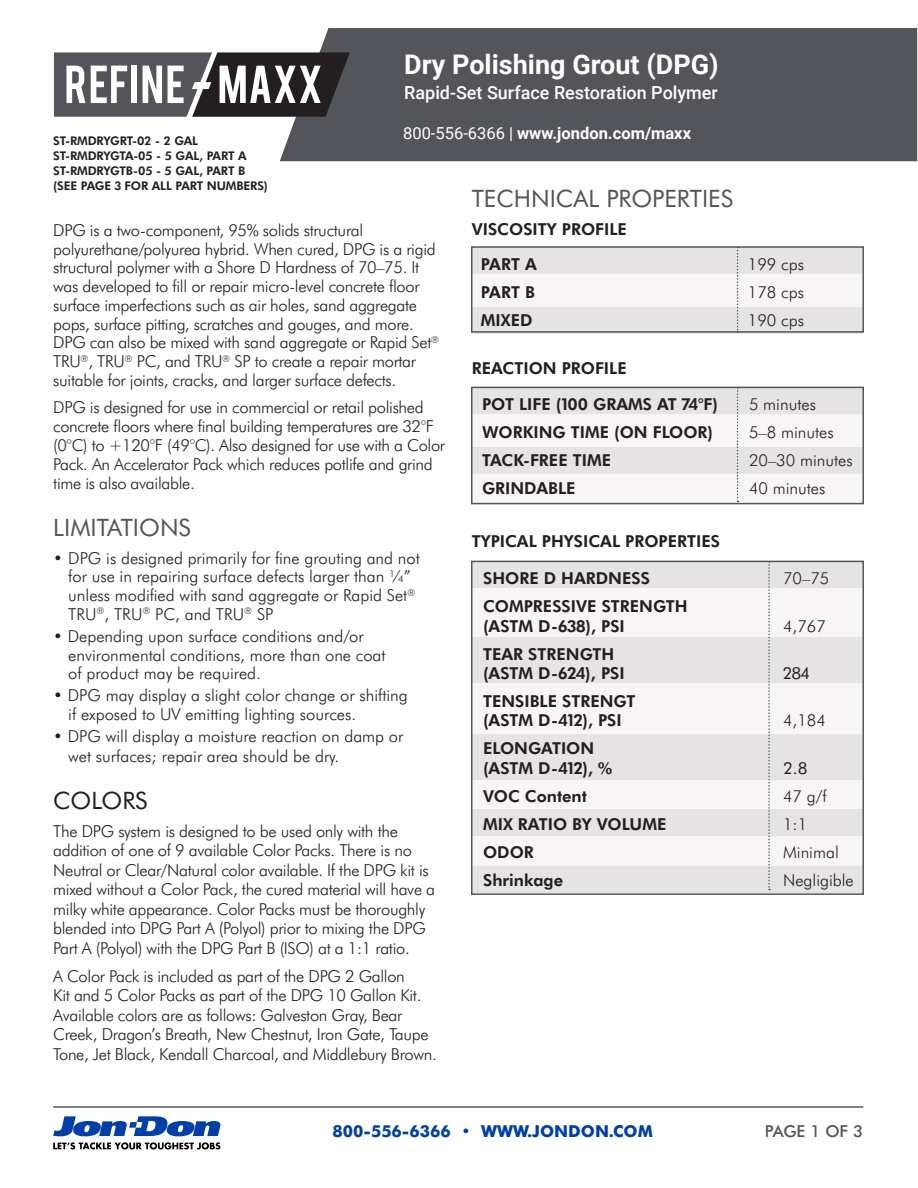
<style>
.page{position:relative;width:918px;height:1188px;background:#fff}
.page>*{position:absolute;margin:0;border:0;box-sizing:border-box;transform-origin:0 0}
.t1{font:700 27px "Roboto";color:#fff}
.t2{font:24px "Futura BT";color:#54555a}
.t3{font:24px "Futura BT";color:#231f20}
.t4{font:500 18px "Roboto";color:#fff}
.t5{font:300 16.5px/19.5px "Futura BT";letter-spacing:-.02em;color:#231f20}
.t6{font:300 16.5px/18.8px "Futura BT";color:#231f20}
.t7{font:700 16.5px/19.5px "Futura BT";color:#231f20}
.t8{font:700 16.5px "Roboto";color:#fff}
.JD_FOOTER_reg-center{font:800 16.5px "Futura BT";color:#0040a6}
.JD_FOOTER_reg-center-2{font:500 16.5px "Futura BT";letter-spacing:-.01em;color:#54555a}
.t9{font:16.5px "Futura BT";color:#231f20}
.t10{font:700 12px "Futura BT";letter-spacing:-.01em;color:#231f20}
.s1{font-weight:400}
</style>
<div class="page">
<div style="left:279px;top:28px;width:639px;height:133px;background:#54555a"></div>
<svg style="left:54px;top:52px;width:296px;height:65px"></svg>
<hr style="left:53px;top:1106px;width:810px;height:2px;background:#54555a">
<div style="left:472px;top:247px;width:391px;height:86px;background:#f8f5f6"></div>
<div style="left:472px;top:561px;width:392px;height:329px;background:#f8f5f6"></div>
<div style="left:472px;top:247px;width:391px;height:27px;background:#e6e3e5"></div>
<div style="left:472px;top:307px;width:391px;height:27px;background:#e6e3e5"></div>
<div style="left:472px;top:561px;width:391px;height:27px;background:#e6e3e5"></div>
<div style="left:472px;top:637px;width:391px;height:46px;background:#e6e3e5"></div>
<div style="left:472px;top:734px;width:391px;height:45px;background:#e6e3e5"></div>
<div style="left:472px;top:809px;width:392px;height:27px;background:#e6e3e5"></div>
<div style="left:472px;top:866px;width:392px;height:27px;background:#e6e3e5"></div>
<svg style="left:737px;top:249px;width:2px;height:81px"></svg>
<svg style="left:768px;top:564px;width:2px;height:326px"></svg>
<div style="left:471px;top:246px;width:393px;height:87px;border:2px solid #54555a"></div>
<div style="left:471px;top:561px;width:393px;height:334px;border:2px solid #54555a"></div>
<svg style="left:53px;top:1116px;width:168px;height:20px"></svg>
<svg style="left:53px;top:1142px;width:167px;height:8px"></svg>
<div style="left:472px;top:387px;width:391px;height:117px;background:#f8f5f6"></div>
<div style="left:472px;top:387px;width:391px;height:27px;background:#e6e3e5"></div>
<div style="left:472px;top:447px;width:391px;height:27px;background:#e6e3e5"></div>
<svg style="left:737px;top:390px;width:2px;height:111px"></svg>
<div style="left:471px;top:387px;width:393px;height:117px;border:2px solid #54555a"></div>
<p class="t1" style="left:404px;top:45px;width:316px">Dry Polishing Grout (DPG)</p>
<p class="t4" style="left:404px;top:80px;width:315px">Rapid-Set Surface Restoration Polymer</p>
<p class="t8" style="left:403px;top:122px;width:289px"><span class="s1">800-556-6366 |</span> www.jondon.com/maxx</p>
<p class="t10" style="left:53px;top:133px;width:146px">ST-RMDRYGRT-02 - 2 GAL</p>
<p class="t10" style="left:53px;top:148px;width:195px">ST-RMDRYGTA-05 - 5 GAL, PART A</p>
<p class="t10" style="left:53px;top:163px;width:193px">ST-RMDRYGTB-05 - 5 GAL, PART B</p>
<p class="t10" style="left:53px;top:178px;width:216px">(SEE PAGE 3 FOR ALL PART NUMBERS)</p>
<p class="t2" style="left:472px;top:182px;width:263px">TECHNICAL PROPERTIES</p>
<p class="t7" style="left:472px;top:219px;width:157px">VISCOSITY PROFILE</p>
<p class="t5" style="left:53px;top:220px;width:387px;line-height:18.8px">DPG is a two-component, 95% solids structural polyurethane/polyurea hybrid. When cured, DPG is a rigid structural polymer with a Shore D Hardness of 70–75. It was developed to fill or repair micro-level concrete floor surface imperfections such as air holes, sand aggregate pops, surface pitting, scratches and gouges, and more.<br>DPG can also be mixed with sand aggregate or Rapid Set<sup>® </sup>TRU<sup>®</sup>, TRU<sup>®</sup> PC, and TRU<sup>®</sup> SP to create a repair mortar suitable for joints, cracks, and larger surface defects.</p>
<p class="t5" style="left:53px;top:397px;width:393px;line-height:18.9px">DPG is designed for use in commercial or retail polished concrete floors where final building temperatures are 32°F (0°C) to +120°F (49°C). Also designed for use with a Color Pack. An Accelerator Pack which reduces potlife and grind time is also available.</p>
<p class="t2" style="left:53px;top:511px;width:139px">LIMITATIONS</p>
<p class="t6" style="left:68px;top:548px;width:353px;text-indent:-15px">• DPG is designed primarily for fine grouting and not for use in repairing surface defects larger than ¼” unless modified with sand aggregate or Rapid Set<sup>® </sup>TRU<sup>®</sup>, TRU<sup>®</sup> PC, and TRU<sup>®</sup> SP</p>
<p class="t6" style="left:68px;top:626px;width:319px;text-indent:-15px">• Depending upon surface conditions and/or environmental conditions, more than one coat of product may be required.</p>
<p class="t6" style="left:68px;top:686px;width:341px;text-indent:-15px">• DPG may display a slight color change or shifting if exposed to UV emitting lighting sources.</p>
<p class="t6" style="left:68px;top:726px;width:337px;line-height:19.5px;text-indent:-15px">• DPG will display a moisture reaction on damp or wet surfaces; repair area should be dry.</p>
<p class="t3" style="left:53px;top:784px;width:96px">COLORS</p>
<p class="t5" style="left:53px;top:821px;width:384px">The DPG system is designed to be used only with the addition of one of 9 available Color Packs. There is no Neutral or Clear/Natural color available. If the DPG kit is mixed without a Color Pack, the cured material will have a milky white appearance. Color Packs must be thoroughly blended into DPG Part A (Polyol) prior to mixing the DPG Part A (Polyol) with the DPG Part B (ISO) at a 1:1 ratio.</p>
<p class="t5" style="left:53px;top:966px;width:385px">A Color Pack is included as part of the DPG 2 Gallon<br>Kit and 5 Color Packs as part of the DPG 10 Gallon Kit.<br>Available colors are as follows: Galveston Gray, Bear Creek, Dragon’s Breath, New Chestnut, Iron Gate, Taupe Tone, Jet Black, Kendall Charcoal, and Middlebury Brown.</p>
<p class="t7" style="left:481px;top:253px;width:57px">PART A</p>
<p class="t5" style="left:748px;top:254px;width:58px">199 cps</p>
<p class="t7" style="left:481px;top:281px;width:55px">PART B</p>
<p class="t5" style="left:748px;top:282px;width:58px">178 cps</p>
<p class="t7" style="left:481px;top:309px;width:53px">MIXED</p>
<p class="t5" style="left:748px;top:310px;width:58px">190 cps</p>
<p class="t7" style="left:472px;top:357px;width:157px">REACTION PROFILE</p>
<p class="t7" style="left:482px;top:394px;width:237px">POT LIFE (100 GRAMS AT 74°F)</p>
<p class="t6" style="left:749px;top:394px;width:68px">5 minutes</p>
<p class="t7" style="left:482px;top:422px;width:233px">WORKING TIME (ON FLOOR)</p>
<p class="t6" style="left:749px;top:422px;width:86px">5–8 minutes</p>
<p class="t7" style="left:482px;top:450px;width:131px">TACK-FREE TIME</p>
<p class="t6" style="left:749px;top:450px;width:105px">20–30 minutes</p>
<p class="t7" style="left:482px;top:478px;width:95px">GRINDABLE</p>
<p class="t6" style="left:749px;top:478px;width:78px">40 minutes</p>
<p class="t7" style="left:472px;top:530px;width:250px">TYPICAL PHYSICAL PROPERTIES</p>
<p class="t7" style="left:483px;top:568px;width:168px">SHORE D HARDNESS</p>
<p class="t5" style="left:783px;top:568px;width:48px">70–75</p>
<p class="t7" style="left:483px;top:596px;width:206px">COMPRESSIVE STRENGTH (ASTM D-638), PSI</p>
<p class="t5" style="left:783px;top:615px;width:44px">4,767</p>
<p class="t7" style="left:483px;top:643px;width:143px">TEAR STRENGTH (ASTM D-624), PSI</p>
<p class="t9" style="left:783px;top:662px;width:28px">284</p>
<p class="t7" style="left:483px;top:691px;width:154px">TENSIBLE STRENGT (ASTM D-412), PSI</p>
<p class="t5" style="left:783px;top:710px;width:44px">4,184</p>
<p class="t7" style="left:483px;top:738px;width:130px">ELONGATION (ASTM D-412), %</p>
<p class="t9" style="left:783px;top:757px;width:26px">2.8</p>
<p class="t7" style="left:483px;top:785px;width:105px">VOC Content</p>
<p class="t5" style="left:783px;top:786px;width:45px">47 g/f</p>
<p class="t7" style="left:483px;top:813px;width:185px">MIX RATIO BY VOLUME</p>
<p class="t5" style="left:783px;top:814px;width:26px">1:1</p>
<p class="t7" style="left:483px;top:841px;width:52px">ODOR</p>
<p class="t6" style="left:783px;top:842px;width:57px">Minimal</p>
<p class="t7" style="left:483px;top:869px;width:82px">Shrinkage</p>
<p class="t6" style="left:783px;top:870px;width:72px">Negligible</p>
<p class="JD_FOOTER_reg-center" style="left:333px;top:1119px;width:322px">800-556-6366 • WWW.JONDON.COM</p>
<p class="JD_FOOTER_reg-center-2" style="left:765px;top:1119px;width:100px">PAGE 1 OF 3</p>
</div>
